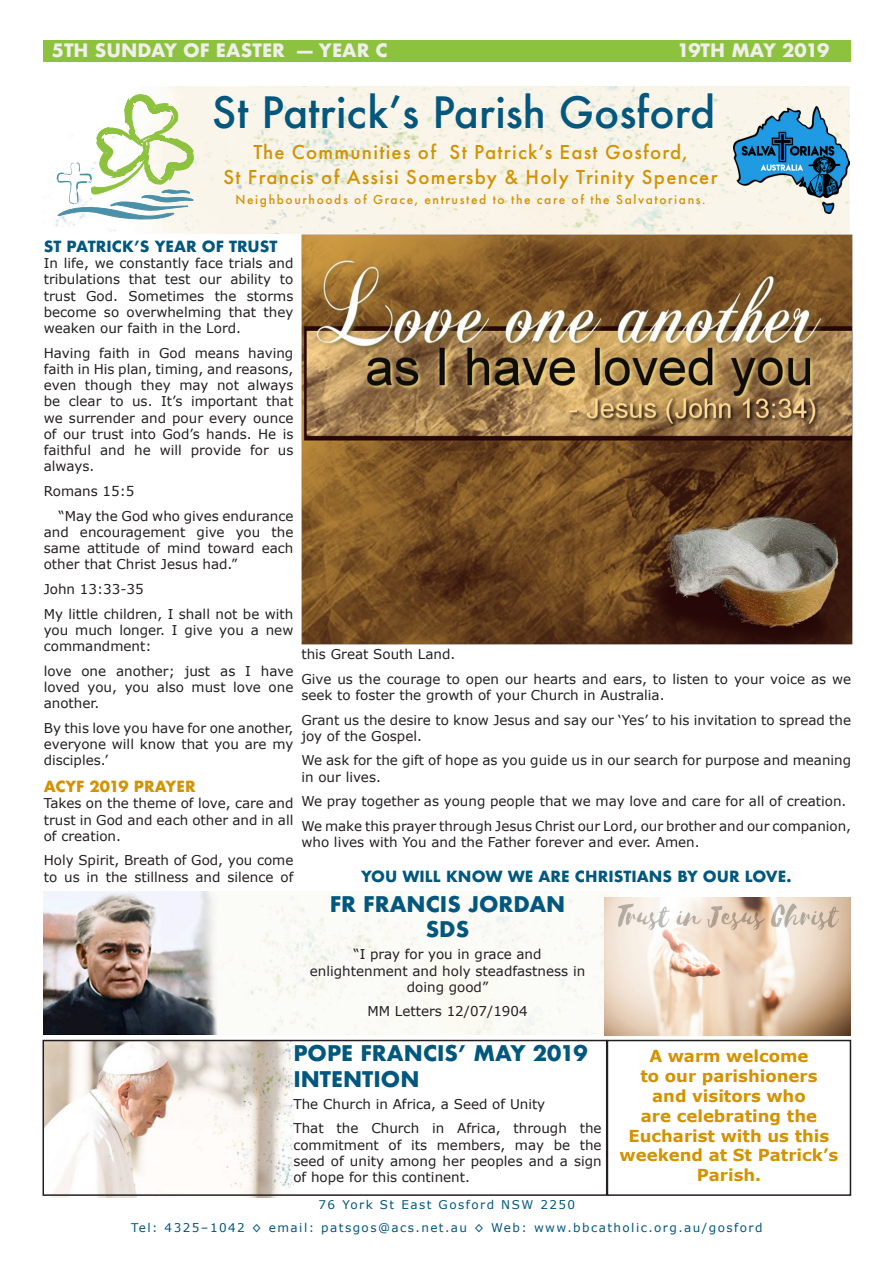
<style>
.page{position:relative;width:893px;height:1263px;background:#fff}
.page>*{position:absolute;margin:0;border:0;box-sizing:border-box;transform-origin:0 0}
.t1{font:500 42px "Futura";color:#02577e}
.t2{font:500 21px/25.2px "Futura PT";letter-spacing:.06em;color:#d39200;text-align:center}
.Bulletin_SubHeading{font:700 21px/25.2px "Futura";color:#02577e}
.t3{font:700 18px "Futura";color:#f0efea}
.t4{font:700 18px "Futura";letter-spacing:-.025em;color:#f0efea}
.Bulletin_Body_Text_1{font:700 16.5px/19.8px "Verdana";color:#d39200;text-align:center}
.Bulletin_SubHeading-2{font:700 15px "Futura";color:#02577e}
.Bulletin_SubHeading-3{font:700 15px "Futura";color:#d39200}
.Bulletin_Body_Text_9{font:13.5px/16.2px "Verdana";color:#231f20}
.Bulletin_Readings_Te{font:13.5px/16.2px "Verdana";color:#231f20;text-align:justify}
.Bulletin_Body_Text_1-2{font:13.5px/16.2px "Verdana";color:#231f20;text-align:justify}
.t5{font:500 13.5px "Futura PT";letter-spacing:.12em;color:#d39200}
.t6{font:12px/23px "Verdana";letter-spacing:.12em;color:#02577e;text-align:center}
</style>
<div class="page">
<img style="left:43px;top:86px;width:807px;height:148px">
<svg style="left:55px;top:94px;width:144px;height:126px"></svg>
<div style="left:43px;top:40px;width:807px;height:22px;background:#8dc23f"></div>
<img style="left:733px;top:107px;width:117px;height:106px">
<img style="left:44px;top:892px;width:574px;height:142px">
<img style="left:46px;top:1043px;width:247px;height:154px">
<div style="left:43px;top:1040px;width:564px;height:156px;border:2px solid #231f20"></div>
<div style="left:607px;top:1040px;width:244px;height:156px;border:2px solid #231f20"></div>
<img style="left:604px;top:897px;width:247px;height:139px">
<img style="left:301px;top:235px;width:552px;height:409px">
<h3 class="t3" style="left:52px;top:38px;width:337px">5TH SUNDAY OF EASTER — YEAR C</h3>
<h3 class="t4" style="left:677px;top:38px;width:154px">19TH MAY 2019</h3>
<h1 class="t1" style="left:212px;top:83px;width:505px">St Patrick’s Parish Gosford</h1>
<h2 class="t2" style="left:223px;top:139px;width:496px">The Communities of St Patrick’s East Gosford,<br>St Francis of Assisi Somersby &amp; Holy Trinity Spencer</h2>
<p class="t5" style="left:235px;top:192px;width:472px">Neighbourhoods of Grace, entrusted to the care of the Salvatorians.</p>
<p class="Bulletin_SubHeading-2" style="left:44px;top:236px;width:235px">ST PATRICK’S YEAR OF TRUST</p>
<p class="Bulletin_Body_Text_9" style="left:44px;top:255px;width:251px;text-align:justify">In life, we constantly face trials and tribulations that test our ability to trust God. Sometimes the storms become so overwhelming that they weaken our faith in the Lord.</p>
<p class="Bulletin_Body_Text_9" style="left:44px;top:345px;width:251px;text-align:justify">Having faith in God means having faith in His plan, timing, and reasons, even though they may not always be clear to us. It’s important that we surrender and pour every ounce of our trust into God’s hands. He is faithful and he will provide for us always.</p>
<p class="Bulletin_Body_Text_9" style="left:44px;top:483px;width:92px">Romans 15:5</p>
<p class="Bulletin_Body_Text_9" style="left:44px;top:508px;width:251px;text-align:justify;text-indent:15px">“May the God who gives endurance and encouragement give you the same attitude of mind toward each other that Christ Jesus had.”</p>
<p class="Bulletin_Readings_Te" style="left:44px;top:581px;width:101px">John 13:33-35</p>
<p class="Bulletin_Readings_Te" style="left:44px;top:606px;width:251px">My little children, I shall not be with you much longer. I give you a new commandment:</p>
<p class="Bulletin_Readings_Te" style="left:44px;top:663px;width:251px">love one another; just as I have loved you, you also must love one another.</p>
<p class="Bulletin_Readings_Te" style="left:44px;top:720px;width:251px">By this love you have for one another, everyone will know that you are my disciples.’</p>
<p class="Bulletin_SubHeading-3" style="left:44px;top:776px;width:153px">ACYF 2019 PRAYER</p>
<p class="Bulletin_Body_Text_9" style="left:44px;top:795px;width:251px;text-align:justify">Takes on the theme of love, care and trust in God and each other and in all of creation.</p>
<p class="Bulletin_Body_Text_9" style="left:44px;top:852px;width:251px">Holy Spirit, Breath of God, you come to us in the stillness and silence of</p>
<p class="Bulletin_Body_Text_9" style="left:301px;top:646px;width:155px">this Great South Land.</p>
<p class="Bulletin_Body_Text_9" style="left:301px;top:671px;width:551px">Give us the courage to open our hearts and ears, to listen to your voice as we seek to foster the growth of your Church in Australia.</p>
<p class="Bulletin_Body_Text_9" style="left:301px;top:712px;width:551px">Grant us the desire to know Jesus and say our ‘Yes’ to his invitation to spread the joy of the Gospel.</p>
<p class="Bulletin_Body_Text_9" style="left:301px;top:753px;width:551px">We ask for the gift of hope as you guide us in our search for purpose and meaning in our lives.</p>
<p class="Bulletin_Body_Text_9" style="left:301px;top:793px;width:547px">We pray together as young people that we may love and care for all of creation.</p>
<p class="Bulletin_Body_Text_9" style="left:301px;top:818px;width:551px">We make this prayer through Jesus Christ our Lord, our brother and our companion, who lives with You and the Father forever and ever. Amen.</p>
<p class="Bulletin_SubHeading-2" style="left:361px;top:866px;width:432px">YOU WILL KNOW WE ARE CHRISTIANS BY OUR LOVE.</p>
<p class="Bulletin_SubHeading" style="left:330px;top:892px;width:237px;text-align:center">FR FRANCIS JORDAN<br>SDS</p>
<p class="Bulletin_Body_Text_9" style="left:310px;top:946px;width:277px;text-align:center">“I pray for you in grace and enlightenment and holy steadfastness in doing good”</p>
<p class="Bulletin_Body_Text_9" style="left:367px;top:1003px;width:162px">MM Letters 12/07/1904</p>
<p class="Bulletin_SubHeading" style="left:293px;top:1041px;width:296px">POPE FRANCIS’ MAY 2019<br>INTENTION</p>
<p class="Bulletin_Body_Text_1-2" style="left:293px;top:1096px;width:253px">The Church in Africa, a Seed of Unity</p>
<p class="Bulletin_Body_Text_1-2" style="left:293px;top:1120px;width:310px">That the Church in Africa, through the commitment of its members, may be the seed of unity among her peoples and a sign of hope for this continent.</p>
<p class="Bulletin_Body_Text_1" style="left:620px;top:1047px;width:220px">A warm welcome<br>to our parishioners<br>and visitors who<br>are celebrating the<br>Eucharist with us this weekend at St Patrick’s<br>Parish.</p>
<p class="t6" style="left:131px;top:1194px;width:633px">76 York St East Gosford NSW 2250<br>Tel: 4325–1042 ◊ email: patsgos@acs.net.au ◊ Web: www.bbcatholic.org.au/gosford</p>
</div>
